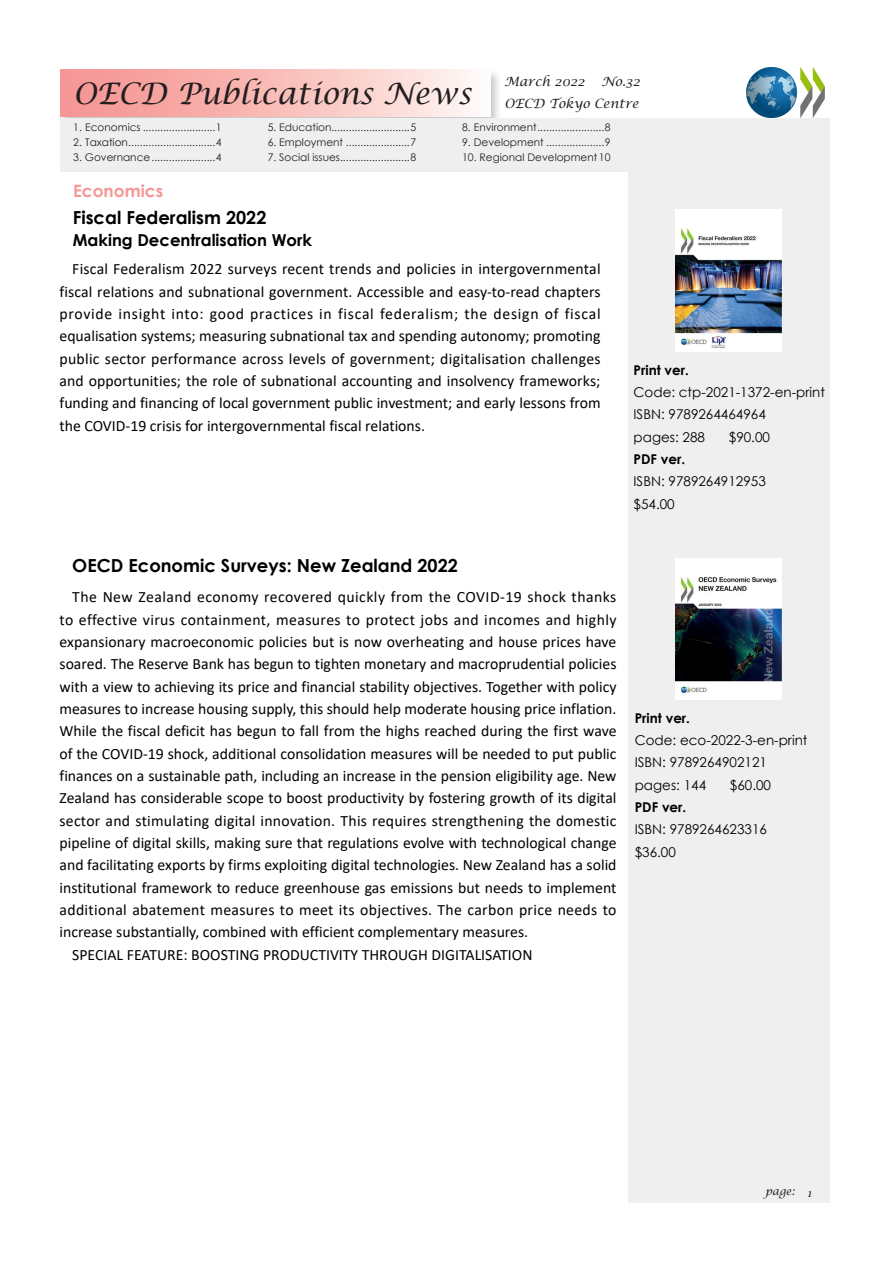
<style>
.page{position:relative;width:893px;height:1263px;background:#fff}
.page>*{position:absolute;margin:0;border:0;box-sizing:border-box;transform-origin:0 0}
.t1{font:italic 29.7px "Lucida Calligraphy";color:#231f20}
.t2{font:700 18px "Century Gothic";color:#000}
.t3{font:700 16.95px "Century Gothic";color:#f59795}
.t4{font:700 16.5px "Century Gothic";color:#000}
.t5{font:15.75px/22.4px "Calibri";color:#000;text-align:justify}
.t6{font:13.5px "Century Gothic";color:#000}
.t7{font:700 13.5px "Century Gothic";color:#000}
.t8{font:italic 12.75px "Lucida Calligraphy";color:#231f20}
.t9{font:italic 10.65px "Lucida Calligraphy";color:#231f20}
.t10{font:10.5px "Century Gothic";color:#231f20}
</style>
<div class="page">
<div style="left:628px;top:171px;width:202px;height:1032px;background:#efeff0"></div>
<div style="left:57px;top:68px;width:445px;height:62px;background:#b4b5b8;opacity:.73"></div>
<div style="left:60px;top:69px;width:431px;height:47px;background:linear-gradient(to right,#f58d8a,#fef5f1)"></div>
<img style="left:747px;top:68px;width:77px;height:50px">
<div style="left:60px;top:118px;width:769px;height:53px;background:#efeff0"></div>
<img style="left:675px;top:209px;width:106px;height:142px">
<img style="left:675px;top:558px;width:106px;height:142px">
<p class="t1" style="left:73px;top:75px;width:400px">OECD Publications News</p>
<p class="t8" style="left:504px;top:74px;width:82px">March 2022</p>
<p class="t8" style="left:602px;top:74px;width:40px">No.32</p>
<p class="t8" style="left:504px;top:96px;width:136px">OECD Tokyo Centre</p>
<p class="t10" style="left:73px;top:120px;width:150px">1. Economics .........................1</p>
<p class="t10" style="left:73px;top:135px;width:150px">2. Taxation..............................4</p>
<p class="t10" style="left:73px;top:150px;width:150px">3. Governance......................4</p>
<p class="t3" style="left:73px;top:178px;width:92px">Economics</p>
<p class="t10" style="left:268px;top:120px;width:150px">5. Education...........................5</p>
<p class="t10" style="left:268px;top:135px;width:150px">6. Employment ......................7</p>
<p class="t10" style="left:268px;top:150px;width:150px">7. Social issues........................8</p>
<p class="t10" style="left:462px;top:120px;width:150px">8. Environment.......................8</p>
<p class="t10" style="left:462px;top:135px;width:150px">9. Development ....................9</p>
<p class="t10" style="left:462px;top:150px;width:150px">10. Regional Development 10</p>
<p class="t2" style="left:73px;top:204px;width:195px">Fiscal Federalism 2022</p>
<p class="t4" style="left:73px;top:227px;width:241px">Making Decentralisation Work</p>
<p class="t5" style="left:60px;top:258px;width:543px;text-indent:13px">Fiscal Federalism 2022 surveys recent trends and policies in intergovernmental fiscal relations and subnational government. Accessible and easy-to-read chapters provide insight into: good practices in fiscal federalism; the design of fiscal equalisation systems; measuring subnational tax and spending autonomy; promoting public sector performance across levels of government; digitalisation challenges and opportunities; the role of subnational accounting and insolvency frameworks; funding and financing of local government public investment; and early lessons from the COVID-19 crisis for intergovernmental fiscal relations.</p>
<p class="t7" style="left:634px;top:359px;width:57px">Print ver.</p>
<p class="t6" style="left:634px;top:383px;width:193px">Code: ctp-2021-1372-en-print</p>
<p class="t6" style="left:634px;top:405px;width:134px">ISBN: 9789264464964</p>
<p class="t6" style="left:634px;top:427px;width:73px">pages: 288</p>
<p class="t6" style="left:729px;top:427px;width:43px">$90.00</p>
<p class="t7" style="left:634px;top:449px;width:53px">PDF ver.</p>
<p class="t6" style="left:634px;top:472px;width:134px">ISBN: 9789264912953</p>
<p class="t6" style="left:634px;top:494px;width:43px">$54.00</p>
<p class="t2" style="left:72px;top:552px;width:387px">OECD Economic Surveys: New Zealand 2022</p>
<p class="t5" style="left:60px;top:586px;width:559px;text-indent:13px">The New Zealand economy recovered quickly from the COVID-19 shock thanks to effective virus containment, measures to protect jobs and incomes and highly expansionary macroeconomic policies but is now overheating and house prices have soared. The Reserve Bank has begun to tighten monetary and macroprudential policies with a view to achieving its price and financial stability objectives. Together with policy measures to increase housing supply, this should help moderate housing price inflation.<br>While the fiscal deficit has begun to fall from the highs reached during the first wave of the COVID-19 shock, additional consolidation measures will be needed to put public finances on a sustainable path, including an increase in the pension eligibility age. New Zealand has considerable scope to boost productivity by fostering growth of its digital sector and stimulating digital innovation. This requires strengthening the domestic pipeline of digital skills, making sure that regulations evolve with technological change and facilitating exports by firms exploiting digital technologies. New Zealand has a solid institutional framework to reduce greenhouse gas emissions but needs to implement additional abatement measures to meet its objectives. The carbon price needs to increase substantially, combined with efficient complementary measures.</p>
<p class="t5" style="left:72px;top:943px;width:462px">SPECIAL FEATURE: BOOSTING PRODUCTIVITY THROUGH DIGITALISATION</p>
<p class="t7" style="left:635px;top:707px;width:57px">Print ver.</p>
<p class="t6" style="left:635px;top:731px;width:174px">Code: eco-2022-3-en-print</p>
<p class="t6" style="left:635px;top:753px;width:134px">ISBN: 9789264902121</p>
<p class="t6" style="left:635px;top:775px;width:73px">pages: 144</p>
<p class="t6" style="left:730px;top:775px;width:43px">$60.00</p>
<p class="t7" style="left:635px;top:797px;width:53px">PDF ver.</p>
<p class="t6" style="left:635px;top:820px;width:134px">ISBN: 9789264623316</p>
<p class="t6" style="left:635px;top:842px;width:43px">$36.00</p>
<p class="t9" style="left:765px;top:1184px;width:31px">page:</p>
<p class="t9" style="left:807px;top:1187px;width:6px">1</p>
</div>
